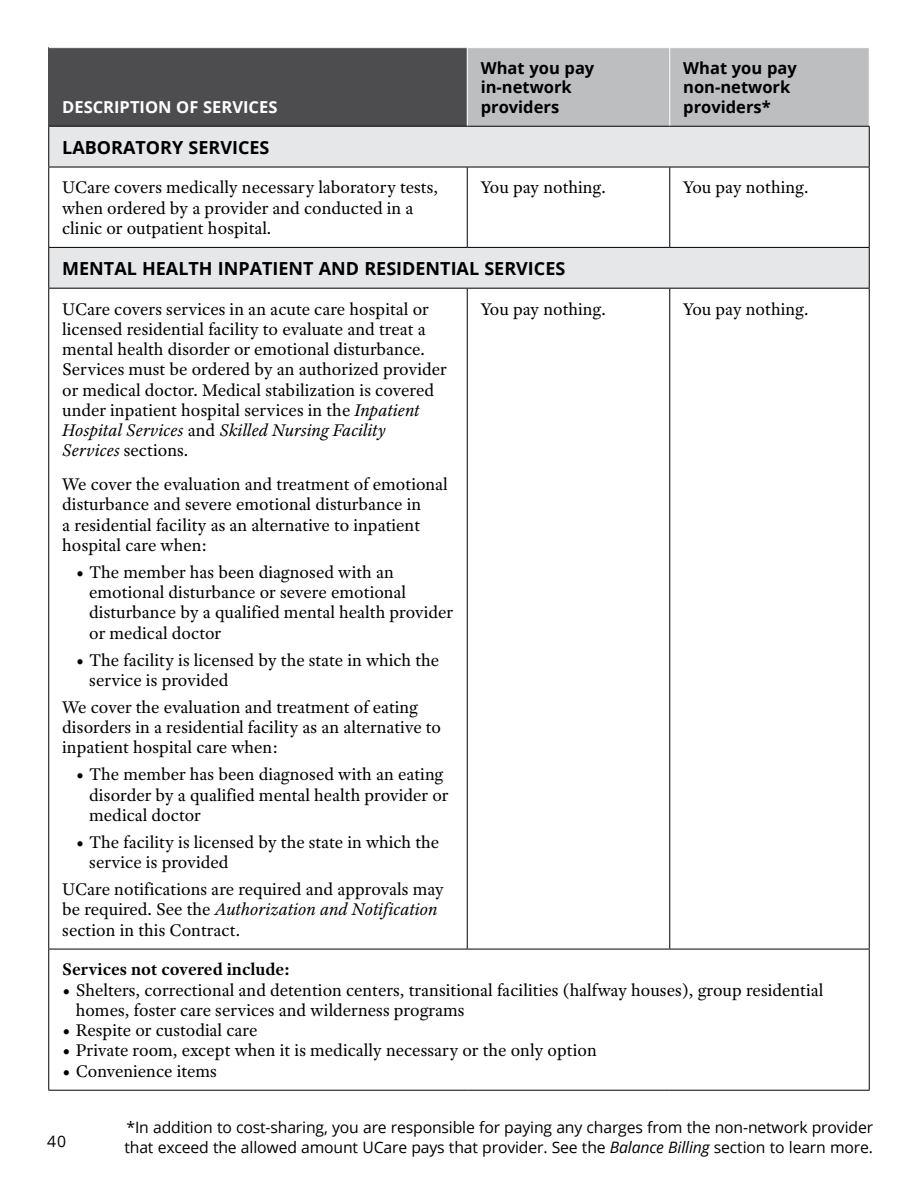
<style>
.page{position:relative;width:918px;height:1188px;background:#fff}
.page>*{position:absolute;margin:0;border:0;box-sizing:border-box;transform-origin:0 0}
.t1{font:18px/20.2px "Adobe Text Pro";color:#000}
.t2{font:700 18px "Open Sans";color:#000}
.t3{font:700 18px "Adobe Text Pro";color:#000}
.t4{font:700 16.5px/19.5px "Open Sans";color:#000}
.t5{font:700 16.5px "Open Sans";color:#fff}
.t6{font:15.75px/20.2px "Open Sans";letter-spacing:-.01em;color:#000}
.s1{font-style:italic}
</style>
<div class="page">
<div style="left:49px;top:48px;width:418px;height:78px;background:#4d4d4f"></div>
<div style="left:468px;top:48px;width:401px;height:78px;background:#bcbec0"></div>
<svg style="left:49px;top:127px;width:820px;height:161px;fill:#e6e7e8"></svg>
<hr style="left:869px;top:127px;width:1px;height:40px;background:#000">
<hr style="left:869px;top:248px;width:1px;height:40px;background:#000">
<hr style="left:869px;top:949px;width:1px;height:141px;background:#000">
<hr style="left:48px;top:127px;width:1px;height:40px;background:#000">
<hr style="left:48px;top:167px;width:419px;height:1px;background:#000">
<hr style="left:48px;top:167px;width:1px;height:80px;background:#000">
<hr style="left:467px;top:167px;width:203px;height:1px;background:#000">
<hr style="left:467px;top:167px;width:1px;height:80px;background:#000">
<hr style="left:670px;top:167px;width:200px;height:1px;background:#000">
<hr style="left:669px;top:167px;width:1px;height:80px;background:#000">
<hr style="left:869px;top:167px;width:1px;height:80px;background:#000">
<hr style="left:48px;top:247px;width:419px;height:1px;background:#000">
<hr style="left:48px;top:248px;width:1px;height:40px;background:#000">
<hr style="left:467px;top:247px;width:203px;height:1px;background:#000">
<hr style="left:670px;top:247px;width:200px;height:1px;background:#000">
<hr style="left:48px;top:288px;width:419px;height:1px;background:#000">
<hr style="left:48px;top:289px;width:1px;height:660px;background:#000">
<hr style="left:467px;top:288px;width:203px;height:1px;background:#000">
<hr style="left:467px;top:289px;width:1px;height:660px;background:#000">
<hr style="left:670px;top:288px;width:200px;height:1px;background:#000">
<hr style="left:669px;top:289px;width:1px;height:660px;background:#000">
<hr style="left:869px;top:289px;width:1px;height:660px;background:#000">
<hr style="left:48px;top:949px;width:419px;height:1px;background:#000">
<hr style="left:48px;top:949px;width:1px;height:141px;background:#000">
<hr style="left:467px;top:949px;width:203px;height:1px;background:#000">
<hr style="left:670px;top:949px;width:200px;height:1px;background:#000">
<hr style="left:48px;top:1090px;width:419px;height:1px;background:#000">
<hr style="left:467px;top:1090px;width:203px;height:1px;background:#000">
<hr style="left:670px;top:1090px;width:200px;height:1px;background:#000">
<hr style="left:669px;top:48px;width:1px;height:78px;background:#fff">
<hr style="left:48px;top:126px;width:419px;height:1px;background:#000">
<hr style="left:467px;top:126px;width:203px;height:1px;background:#000">
<hr style="left:670px;top:126px;width:200px;height:1px;background:#000">
<p class="t5" style="left:62px;top:95px;width:217px">DESCRIPTION OF SERVICES</p>
<p class="t4" style="left:481px;top:58px;width:115px">What you pay in‑network providers</p>
<p class="t4" style="left:683px;top:58px;width:115px">What you pay non‑network providers*</p>
<p class="t2" style="left:62px;top:134px;width:209px">LABORATORY SERVICES</p>
<p class="t1" style="left:62px;top:177px;width:377px">UCare covers medically necessary laboratory tests, when ordered by a provider and conducted in a clinic or outpatient hospital.</p>
<p class="t1" style="left:481px;top:177px;width:127px">You pay nothing.</p>
<p class="t1" style="left:683px;top:177px;width:127px">You pay nothing.</p>
<p class="t2" style="left:62px;top:255px;width:505px">MENTAL HEALTH INPATIENT AND RESIDENTIAL SERVICES</p>
<p class="t1" style="left:62px;top:298px;width:386px">UCare covers services in an acute care hospital or licensed residential facility to evaluate and treat a mental health disorder or emotional disturbance.<br>Services must be ordered by an authorized provider or medical doctor. Medical stabilization is covered under inpatient hospital services in the <span class="s1">Inpatient Hospital Services</span> and <span class="s1">Skilled Nursing Facility Services</span> sections.</p>
<p class="t1" style="left:62px;top:474px;width:387px">We cover the evaluation and treatment of emotional disturbance and severe emotional disturbance in<br>a residential facility as an alternative to inpatient hospital care when:</p>
<p class="t1" style="left:89px;top:562px;width:365px;text-indent:-14px">• The member has been diagnosed with an emotional disturbance or severe emotional disturbance by a qualified mental health provider or medical doctor</p>
<p class="t1" style="left:89px;top:649px;width:351px;text-indent:-14px">• The facility is licensed by the state in which the service is provided</p>
<p class="t1" style="left:62px;top:697px;width:380px">We cover the evaluation and treatment of eating disorders in a residential facility as an alternative to inpatient hospital care when:</p>
<p class="t1" style="left:89px;top:764px;width:361px;text-indent:-14px">• The member has been diagnosed with an eating disorder by a qualified mental health provider or medical doctor</p>
<p class="t1" style="left:89px;top:832px;width:351px;text-indent:-14px">• The facility is licensed by the state in which the service is provided</p>
<p class="t1" style="left:62px;top:879px;width:383px">UCare notifications are required and approvals may be required. See the <span class="s1">Authorization and Notification </span>section in this Contract.</p>
<p class="t1" style="left:481px;top:298px;width:127px">You pay nothing.</p>
<p class="t1" style="left:683px;top:298px;width:127px">You pay nothing.</p>
<p class="t3" style="left:62px;top:958px;width:229px">Services not covered include:</p>
<p class="t1" style="left:76px;top:979px;width:749px;text-indent:-14px">• Shelters, correctional and detention centers, transitional facilities (halfway houses), group residential homes, foster care services and wilderness programs</p>
<p class="t1" style="left:62px;top:1020px;width:197px">• Respite or custodial care</p>
<p class="t1" style="left:62px;top:1040px;width:536px">• Private room, except when it is medically necessary or the only option</p>
<p class="t1" style="left:62px;top:1060px;width:156px">• Convenience items</p>
<p class="t6" style="left:47px;top:1131px;width:20px">40</p>
<p class="t6" style="left:124px;top:1116px;width:750px">*In addition to cost-sharing, you are responsible for paying any charges from the non-network provider that exceed the allowed amount UCare pays that provider. See the <span class="s1">Balance Billing</span> section to learn more.</p>
</div>
